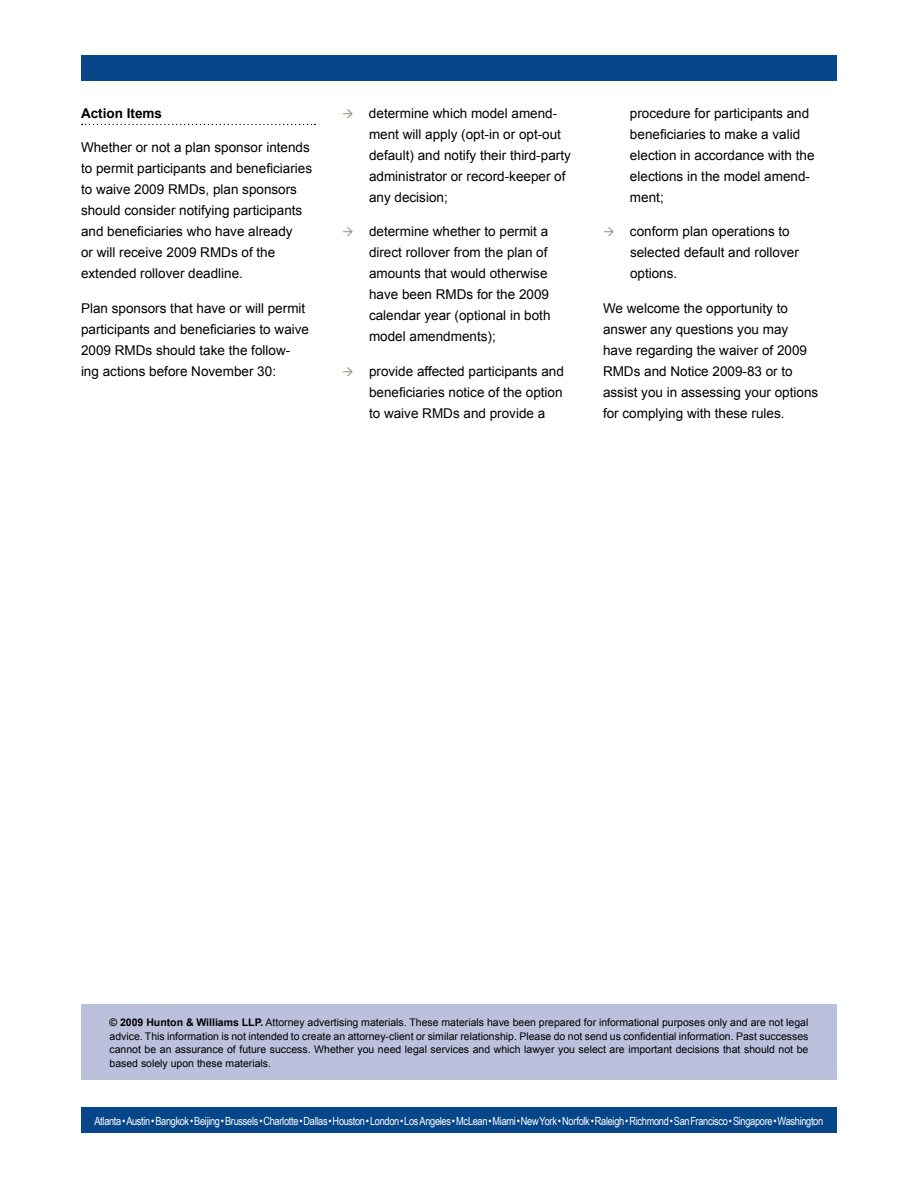
<style>
.page{position:relative;width:918px;height:1188px;background:#fff}
.page>*{position:absolute;margin:0;border:0;box-sizing:border-box;transform-origin:0 0}
.Bullet_indent{font:13.5px/21px "Arial";color:#000}
.body_text{font:13.5px/21px "Arial";color:#000}
.Header_2_with_dots{font:700 13.5px "Arial";color:#000}
.t1{font:11.25px "Arial Narrow";letter-spacing:-.025em;color:#fff}
.disclaimer{font:10.5px/13.5px "Arial";color:#000;text-align:justify}
.s1{font-weight:700}
</style>
<div class="page">
<div style="left:81px;top:1108px;width:756px;height:25px;background:#074688"></div>
<div style="left:81px;top:55px;width:756px;height:25px;background:#074688"></div>
<div style="left:81px;top:1005px;width:756px;height:75px;background:#bbc0dd"></div>
<svg style="left:82px;top:124px;width:233px;height:1px"></svg>
<p class="Header_2_with_dots" style="left:81px;top:104px;width:83px">Action Items</p>
<p class="body_text" style="left:81px;top:137px;width:233px">Whether or not a plan sponsor intends to permit participants and beneficiaries to waive 2009 RMDs, plan sponsors should consider notifying participants and beneficiaries who have already<br>or will receive 2009 RMDs of the extended rollover deadline.</p>
<p class="body_text" style="left:81px;top:298px;width:230px">Plan sponsors that have or will permit participants and beneficiaries to waive 2009 RMDs should take the follow&shy;ing actions before November 30:</p>
<p class="Bullet_indent" style="left:369px;top:103px;width:203px">determine which model amend&shy;ment will apply (opt-in or opt-out default) and notify their third-party administrator or record-keeper of any decision;</p>
<p class="Bullet_indent" style="left:369px;top:221px;width:183px">determine whether to permit a direct rollover from the plan of amounts that would otherwise have been RMDs for the 2009 calendar year (optional in both model amendments);</p>
<p class="Bullet_indent" style="left:369px;top:361px;width:196px;text-align:justify">provide affected participants and beneficiaries notice of the option to waive RMDs and provide a</p>
<p class="Bullet_indent" style="left:630px;top:103px;width:186px">procedure for participants and beneficiaries to make a valid election in accordance with the elections in the model amend&shy;ment;</p>
<p class="Bullet_indent" style="left:630px;top:221px;width:170px">conform plan operations to selected default and rollover options.</p>
<p class="body_text" style="left:603px;top:298px;width:217px">We welcome the opportunity to answer any questions you may have regarding the waiver of 2009<br>RMDs and Notice 2009-83 or to assist you in assessing your options for complying with these rules.</p>
<p class="disclaimer" style="left:110px;top:1016px;width:700px"><span class="s1">© 2009 Hunton &amp; Williams LLP.</span> Attorney advertising materials. These materials have been prepared for informational purposes only and are not legal advice. This information is not intended to create an attorney-client or similar relationship. Please do not send us confidential information. Past successes cannot be an assurance of future success. Whether you need legal services and which lawyer you select are important decisions that should not be based solely upon these materials.</p>
<p class="t1" style="left:94px;top:1112px;width:730px">Atlanta • Austin • Bangkok • Beijing • Brussels • Charlotte • Dallas • Houston • London • Los Angeles • McLean • Miami • New York • Norfolk • Raleigh • Richmond • San Francisco • Singapore • Washington</p>
</div>
